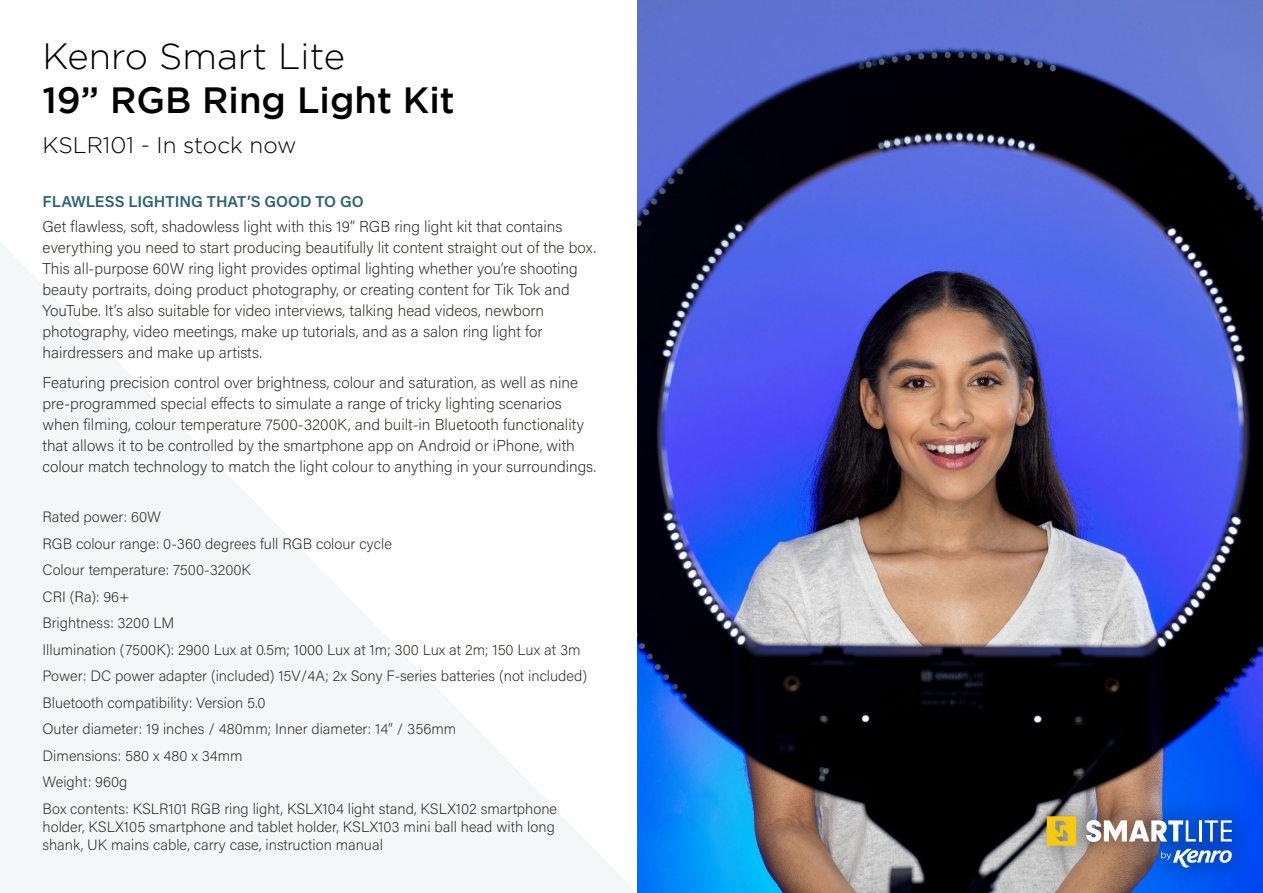
<style>
.page{position:relative;width:1263px;height:893px;background:#fff}
.page>*{position:absolute;margin:0;border:0;box-sizing:border-box;transform-origin:0 0}
.t1{font:500 36.45px "Gotham";color:#000}
.t2{font:300 36.45px "Gotham";color:#000}
.t3{font:300 22.5px "Gotham";color:#000}
.t4{font:200 15.75px/21px "Acumin Pro";color:#25231d}
.t5{font:600 15.75px "Acumin Pro";color:#2a6473}
.t6{font:200 15px/26.5px "Acumin Pro";color:#25231d}
</style>
<div class="page">
<svg style="left:0;top:77px;width:638px;height:816px"></svg>
<img style="left:638px;top:0;width:625px;height:893px">
<div style="left:1024px;top:793px;width:230px;height:97px;background:#000;opacity:.3"></div>
<svg style="left:1161px;top:849px;width:71px;height:19px"></svg>
<svg style="left:1086px;top:820px;width:110px;height:22px"></svg>
<hr style="left:1199px;top:820px;width:3px;height:21px;background:#fff">
<svg style="left:1205px;top:820px;width:27px;height:21px"></svg>
<svg style="left:1047px;top:816px;width:29px;height:30px"></svg>
<h1 class="t2" style="left:43px;top:36px;width:304px">Kenro Smart Lite</h1>
<h1 class="t1" style="left:43px;top:79px;width:414px">19” RGB Ring Light Kit</h1>
<h2 class="t3" style="left:43px;top:132px;width:256px">KSLR101 - In stock now</h2>
<p class="t5" style="left:43px;top:191px;width:323px">FLAWLESS LIGHTING THAT’S GOOD TO GO</p>
<p class="t4" style="left:43px;top:216px;width:555px">Get flawless, soft, shadowless light with this 19” RGB ring light kit that contains everything you need to start producing beautifully lit content straight out of the box.<br>This all-purpose 60W ring light provides optimal lighting whether you’re shooting beauty portraits, doing product photography, or creating content for Tik Tok and YouTube. It’s also suitable for video interviews, talking head videos, newborn photography, video meetings, make up tutorials, and as a salon ring light for hairdressers and make up artists.</p>
<p class="t4" style="left:43px;top:371px;width:555px">Featuring precision control over brightness, colour and saturation, as well as nine pre-programmed special effects to simulate a range of tricky lighting scenarios when filming, colour temperature 7500-3200K, and built-in Bluetooth functionality that allows it to be controlled by the smartphone app on Android or iPhone, with colour match technology to match the light colour to anything in your surroundings.</p>
<p class="t6" style="left:43px;top:503px;width:546px">Rated power: 60W<br>RGB colour range: 0-360 degrees full RGB colour cycle<br>Colour temperature: 7500-3200K<br>CRI (Ra): 96+<br>Brightness: 3200 LM<br>Illumination (7500K): 2900 Lux at 0.5m; 1000 Lux at 1m; 300 Lux at 2m; 150 Lux at 3m Power: DC power adapter (included) 15V/4A; 2x Sony F-series batteries (not included)<br>Bluetooth compatibility: Version 5.0<br>Outer diameter: 19 inches / 480mm; Inner diameter: 14” / 356mm<br>Dimensions: 580 x 480 x 34mm<br>Weight: 960g<br>Box contents: KSLR101 RGB ring light, KSLX104 light stand, KSLX102 smartphone</p>
<p class="t6" style="left:43px;top:817px;width:514px;line-height:18px">holder, KSLX105 smartphone and tablet holder, KSLX103 mini ball head with long shank, UK mains cable, carry case, instruction manual</p>
</div>
